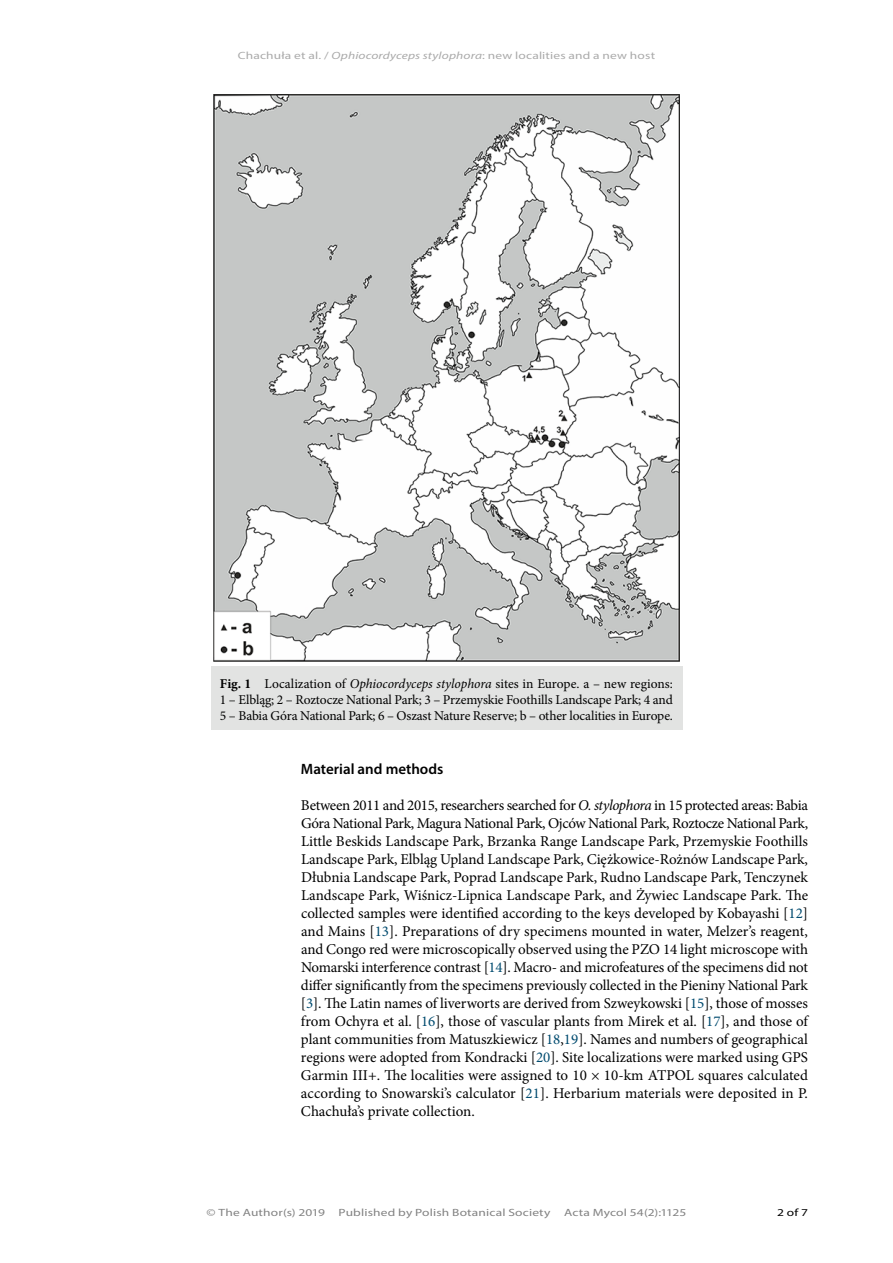
<style>
.page{position:relative;width:893px;height:1263px;background:#fff}
.page>*{position:absolute;margin:0;border:0;box-sizing:border-box;transform-origin:0 0}
.Body_text{font:15px/18px "Minion Pro";color:#000;text-align:justify}
.t1{font:600 15px "Myriad Pro";color:#000}
.t2{font:13.5px/16.2px "Minion Pro";letter-spacing:-.01em;color:#000;text-align:justify}
.t3{font:10.5px "Myriad Pro Regular 3";letter-spacing:.01em;color:#828282;scale:1.28 1}
.t4{font:10.5px "Myriad Pro Regular 3";letter-spacing:.015em;color:#aaa;scale:1.28 1}
.t5{font:10.5px "Myriad Pro";color:#000;scale:1.28 1}
.s1{font-family:"Myriad Pro";font-style:italic}
.s2{font-weight:700}
.s3{font-style:italic}
.s4{color:#004b6f}
</style>
<div class="page">
<img style="left:213px;top:95px;width:467px;height:567px">
<div style="left:211px;top:666px;width:471px;height:63px;background:#e2e3e2"></div>
<p class="t4" style="left:238px;top:49px;width:327px">Chachuła et al. / <span class="s1">Ophiocordyceps stylophora</span>: new localities and a new host</p>
<p class="t2" style="left:220px;top:675px;width:454px"><span class="s2">Fig. 1</span> Localization of <span class="s3">Ophiocordyceps stylophora</span> sites in Europe. a – new regions:<br>1 – Elbląg; 2 – Roztocze National Park; 3 – Przemyskie Foothills Landscape Park; 4 and 5 – Babia Góra National Park; 6 – Oszast Nature Reserve; b – other localities in Europe.</p>
<p class="t1" style="left:301px;top:759px;width:144px">Material and methods</p>
<p class="Body_text" style="left:301px;top:796px;width:509px">Between 2011 and 2015, researchers searched for <span class="s3">O. stylophora</span> in 15 protected areas: Babia Góra National Park, Magura National Park, Ojców National Park, Roztocze National Park, Little Beskids Landscape Park, Brzanka Range Landscape Park, Przemyskie Foothills Landscape Park, Elbląg Upland Landscape Park, Ciężkowice-Rożnów Landscape Park, Dłubnia Landscape Park, Poprad Landscape Park, Rudno Landscape Park, Tenczynek Landscape Park, Wiśnicz-Lipnica Landscape Park, and Żywiec Landscape Park. The collected samples were identified according to the keys developed by Kobayashi [<span class="s4">12</span>] and Mains [<span class="s4">13</span>]. Preparations of dry specimens mounted in water, Melzer’s reagent, and Congo red were microscopically observed using the PZO 14 light microscope with Nomarski interference contrast [<span class="s4">14</span>]. Macro- and microfeatures of the specimens did not differ significantly from the specimens previously collected in the Pieniny National Park [<span class="s4">3</span>]. The Latin names of liverworts are derived from Szweykowski [<span class="s4">15</span>], those of mosses from Ochyra et al. [<span class="s4">16</span>], those of vascular plants from Mirek et al. [<span class="s4">17</span>], and those of plant communities from Matuszkiewicz [<span class="s4">18</span>,<span class="s4">19</span>]. Names and numbers of geographical regions were adopted from Kondracki [<span class="s4">20</span>]. Site localizations were marked using GPS Garmin III+. The localities were assigned to 10 × 10-km ATPOL squares calculated according to Snowarski’s calculator [<span class="s4">21</span>]. Herbarium materials were deposited in P.<br>Chachuła’s private collection.</p>
<p class="t3" style="left:207px;top:1205px;width:94px">© The Author(s) 2019</p>
<p class="t3" style="left:338px;top:1205px;width:167px">Published by Polish Botanical Society</p>
<p class="t3" style="left:564px;top:1205px;width:97px">Acta Mycol 54(2):1125</p>
<p class="t5" style="left:777px;top:1205px;width:26px">2 of 7</p>
</div>
